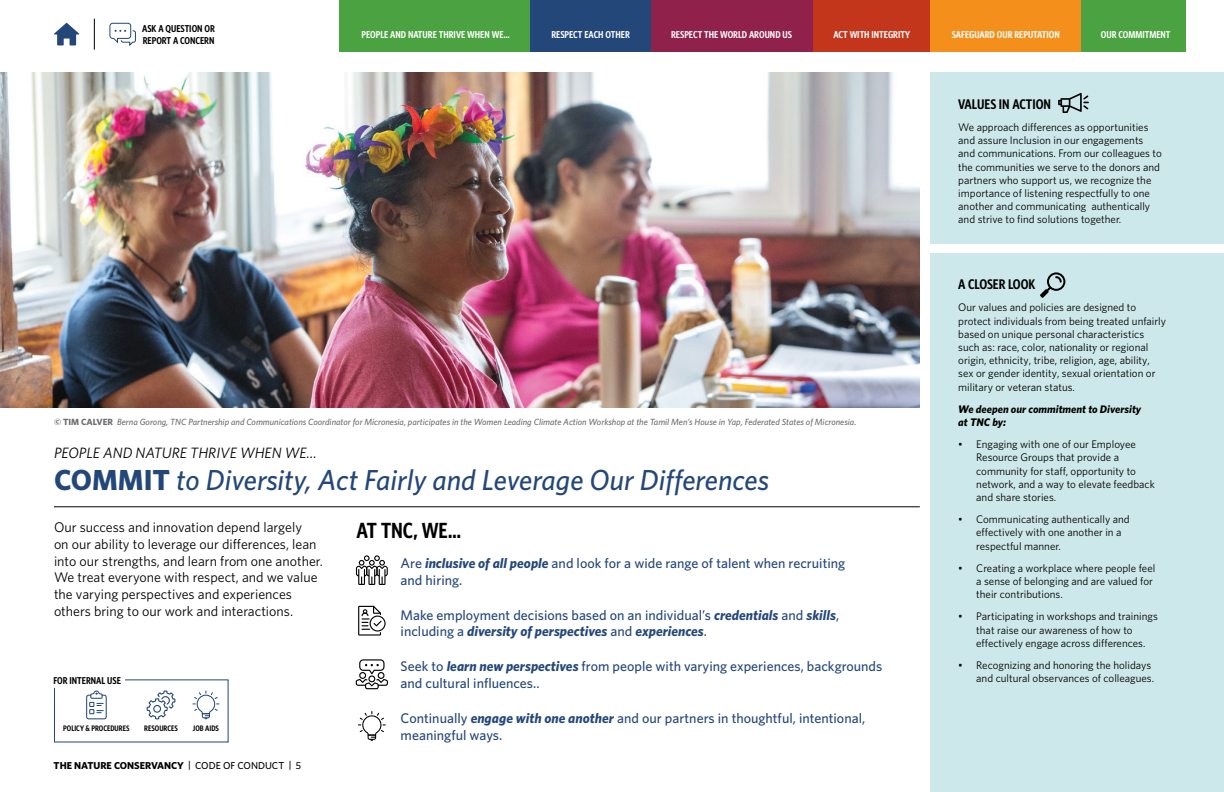
<style>
.page{position:relative;width:1224px;height:792px;background:#fff}
.page>*{position:absolute;margin:0;border:0;box-sizing:border-box;transform-origin:0 0}
.t1{font:italic 500 29px "Whitney";color:#24477a}
.t2{font:600 22px "Whitney Condensed";color:#000}
.t3{font:italic 15px "Whitney";color:#000}
.t4{font:500 14px/16.8px "Whitney";color:#24477a}
.t5{font:14px/16.8px "Whitney";color:#000}
.t6{font:600 14px "Whitney Condensed";color:#000}
.t7{font:11px/13.2px "Whitney";color:#000}
.t8{font:italic 700 11px/13.2px "Whitney";color:#000}
.t9{font:600 10px "Whitney Condensed";color:#fff}
.t10{font:600 10px/12px "Whitney Condensed";color:#000}
.t11{font:700 10px "Whitney";color:#000}
.t12{font:italic 500 9px "Whitney";color:#6d6e71}
.t13{font:600 8px "Whitney Condensed";color:#000}
.s1{font-weight:700;font-style:normal}
.s2{font-weight:700;font-style:italic}
.s3{font-weight:500}
.s4{font-family:"Minion Pro"}
</style>
<div class="page">
<img style="left:0;top:72px;width:920px;height:335px">
<hr style="left:54px;top:506px;width:866px;height:1px;background:#000">
<svg style="left:356px;top:555px;width:32px;height:30px"></svg>
<svg style="left:358px;top:606px;width:28px;height:30px"></svg>
<svg style="left:356px;top:659px;width:32px;height:30px"></svg>
<svg style="left:358px;top:711px;width:28px;height:30px"></svg>
<hr style="left:94px;top:19px;width:1px;height:31px;background:#000">
<div style="left:931px;top:72px;width:293px;height:720px;background:#cde8ea"></div>
<div style="left:923px;top:244px;width:301px;height:9px;background:#fff"></div>
<svg style="left:1040px;top:272px;width:25px;height:26px"></svg>
<svg style="left:1058px;top:93px;width:31px;height:20px"></svg>
<div style="left:340px;top:0;width:191px;height:51px;background:#4aa340"></div>
<div style="left:530px;top:0;width:121px;height:51px;background:#24477a"></div>
<div style="left:651px;top:0;width:162px;height:51px;background:#8f214a"></div>
<div style="left:813px;top:0;width:118px;height:51px;background:#c4361c"></div>
<div style="left:931px;top:0;width:150px;height:51px;background:#f58f1c"></div>
<div style="left:1081px;top:0;width:104px;height:51px;background:#4aa340"></div>
<svg style="left:54px;top:23px;width:25px;height:22px"></svg>
<svg style="left:109px;top:22px;width:27px;height:24px"></svg>
<svg style="left:86px;top:691px;width:21px;height:28px"></svg>
<svg style="left:193px;top:691px;width:26px;height:28px"></svg>
<svg style="left:147px;top:691px;width:28px;height:28px"></svg>
<p class="t10" style="left:142px;top:22px;width:74px">ASK A QUESTION OR<br>REPORT A CONCERN</p>
<p class="t9" style="left:362px;top:29px;width:149px">PEOPLE AND NATURE THRIVE WHEN WE…</p>
<p class="t9" style="left:551px;top:29px;width:80px">RESPECT EACH OTHER</p>
<p class="t9" style="left:671px;top:29px;width:122px">RESPECT THE WORLD AROUND US</p>
<p class="t9" style="left:833px;top:29px;width:78px">ACT WITH INTEGRITY</p>
<p class="t9" style="left:952px;top:29px;width:109px">SAFEGUARD OUR REPUTATION</p>
<p class="t9" style="left:1101px;top:29px;width:71px">OUR COMMITMENT</p>
<p class="t6" style="left:958px;top:96px;width:94px">VALUES IN ACTION</p>
<p class="t7" style="left:958px;top:120px;width:205px">We approach differences as opportunities and assure Inclusion in our engagements and communications. From our colleagues to the communities we serve to the donors and partners who support us, we recognize the importance of listening respectfully to one another and communicating authentically and strive to find solutions together.</p>
<p class="t12" style="left:54px;top:416px;width:804px"><span class="s1">© TIM CALVER</span> Berna Gorong, TNC Partnership and Communications Coordinator for Micronesia, participates in the Women Leading Climate Action Workshop at the Tamil Men’s House in Yap, Federated States of Micronesia.</p>
<p class="t3" style="left:54px;top:444px;width:265px">PEOPLE AND NATURE THRIVE WHEN WE…</p>
<p class="t1" style="left:54px;top:463px;width:717px"><span class="s1">COMMIT</span> to Diversity, Act Fairly and Leverage Our Differences</p>
<p class="t5" style="left:54px;top:518px;width:270px">Our success and innovation depend largely<br>on our ability to leverage our differences, lean into our strengths, and learn from one another.<br>We treat everyone with respect, and we value the varying perspectives and experiences others bring to our work and interactions.</p>
<p class="t2" style="left:357px;top:517px;width:106px">AT TNC, WE…</p>
<p class="t4" style="left:401px;top:554px;width:446px">Are <span class="s2">inclusive of all people</span> and look for a wide range of talent when recruiting and hiring.</p>
<p class="t4" style="left:401px;top:606px;width:440px">Make employment decisions based on an individual’s <span class="s2">credentials</span> and <span class="s2">skills</span>, including a <span class="s2">diversity of perspectives</span> and <span class="s2">experiences</span>.</p>
<p class="t4" style="left:401px;top:658px;width:483px">Seek to <span class="s2">learn new perspectives</span> from people with varying experiences, backgrounds and cultural influences..</p>
<p class="t4" style="left:401px;top:709px;width:466px">Continually <span class="s2">engage with one another</span> and our partners in thoughtful, intentional, meaningful ways.</p>
<p class="t10" style="left:53px;top:674px;width:69px">FOR INTERNAL USE</p>
<p class="t13" style="left:63px;top:724px;width:68px">POLICY &amp; PROCEDURES</p>
<p class="t13" style="left:144px;top:724px;width:35px">RESOURCES</p>
<p class="t13" style="left:193px;top:724px;width:27px">JOB AIDS</p>
<p class="t11" style="left:54px;top:760px;width:249px">THE NATURE CONSERVANCY <span class="s3">| CODE OF CONDUCT | 5</span></p>
<p class="t6" style="left:958px;top:276px;width:79px">A CLOSER LOOK</p>
<p class="t7" style="left:958px;top:301px;width:209px">Our values and policies are designed to protect individuals from being treated unfairly based on unique personal characteristics such as: race, color, national<span class="s4">ity</span> or regional origin, ethnicity, tribe, religion, age, ability, sex or gender identity, sexual orientation or military or veteran status.</p>
<p class="t8" style="left:958px;top:402px;width:184px">We deepen our commitment to Diversity at TNC by:</p>
<p class="t7" style="left:976px;top:438px;width:180px;text-indent:-18px">• Engaging with one of our Employee<br>Resource Groups that provide a community for staff, opportunity to network, and a way to elevate feedback and share stories.</p>
<p class="t7" style="left:976px;top:513px;width:155px;text-indent:-18px">• Communicating authentically and effectively with one another in a respectful manner.</p>
<p class="t7" style="left:976px;top:561px;width:181px;text-indent:-18px">• Creating a workplace where people feel a sense of belonging and are valued for their contributions.</p>
<p class="t7" style="left:976px;top:610px;width:183px;text-indent:-18px">• Participating in workshops and trainings that raise our awareness of how to effectively engage across differences.</p>
<p class="t7" style="left:958px;top:658px;width:197px;text-align:right">• Recognizing and honoring the holidays and cultural observances of colleagues.</p>
</div>
